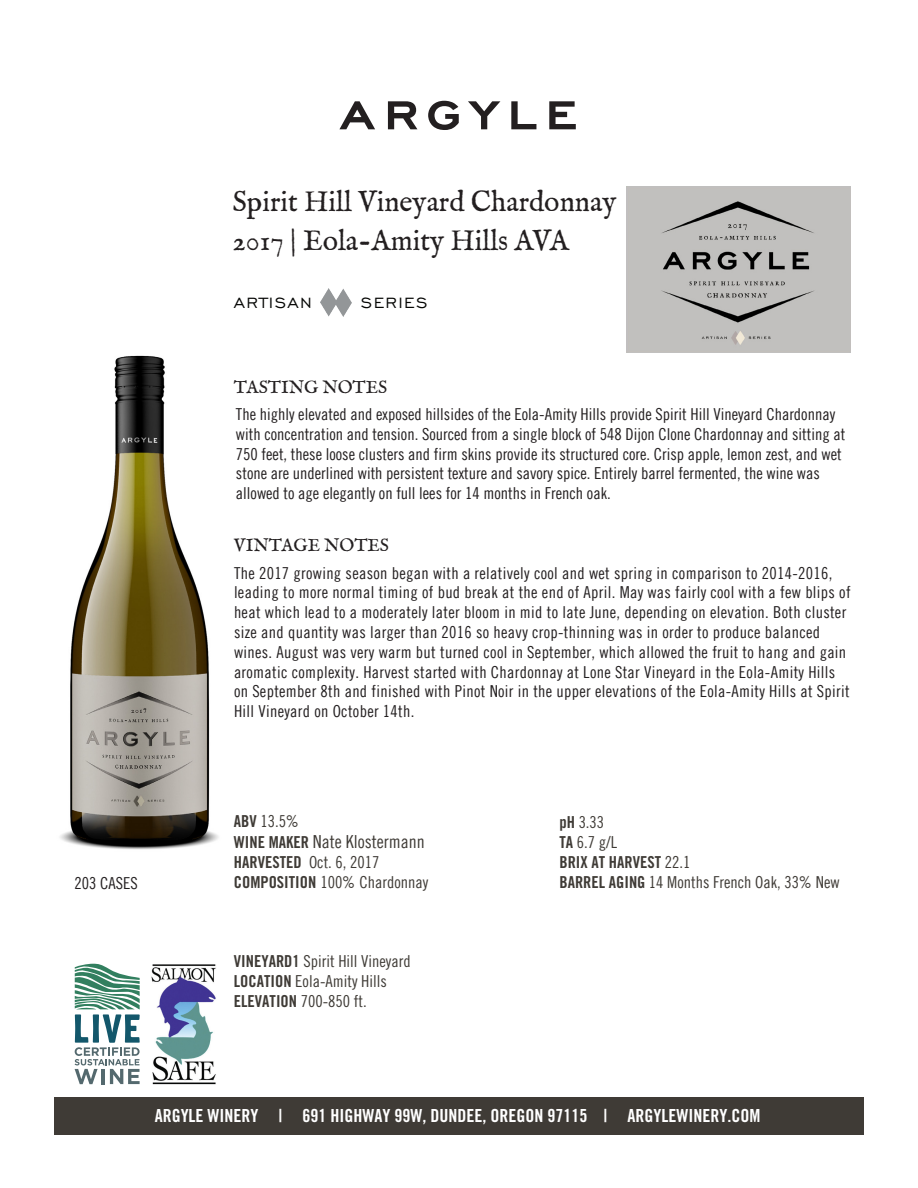
<style>
.page{position:relative;width:918px;height:1188px;background:#fff}
.page>*{position:absolute;margin:0;border:0;box-sizing:border-box;transform-origin:0 0}
.t1{font:29.25px/39.6px "IM FELL English Roman";color:#231f20}
.t2{font:19.05px "Engravers Gothic BT";letter-spacing:.075em;color:#050604}
.t3{font:18px "Trade Gothic Bold Cond Twenty";color:#fff}
.t4{font:18px "Trade Gothic Cond Eighteen";color:#3f3b36}
.t5{font:18px "IM FELL English Roman";color:#231f20}
.t6{font:18px "IM FELL English SC";color:#231f20}
.t7{font:16.5px/19.8px "Trade Gothic Cond Eighteen";letter-spacing:.02em;color:#231f20}
.t8{font:16.5px/19.8px "Trade Gothic Cond Eighteen";color:#231f20}
.t9{font:16.5px/19.8px "Trade Gothic Cond Eighteen";color:#3f3b36}
.t10{font:16.5px "Trade Gothic Bold Cond Twenty";color:#3f3b36}
.s1{font-family:"Trade Gothic Bold Cond Twenty"}
.s2{font-family:"Trade Gothic Bold Cond Twenty";font-size:16.5px}
.s3{font-family:"Trade Gothic Cond Eighteen"}
</style>
<div class="page">
<img style="left:627px;top:186px;width:223px;height:167px">
<img style="left:60px;top:355px;width:159px;height:495px">
<div style="left:54px;top:1097px;width:809px;height:38px;background:#3f3b36"></div>
<svg style="left:75px;top:964px;width:65px;height:120px"></svg>
<img style="left:151px;top:964px;width:65px;height:121px">
<svg style="left:339px;top:101px;width:36px;height:28px"></svg>
<svg style="left:388px;top:101px;width:29px;height:28px"></svg>
<svg style="left:428px;top:101px;width:31px;height:29px"></svg>
<svg style="left:468px;top:101px;width:32px;height:28px"></svg>
<svg style="left:511px;top:101px;width:25px;height:28px"></svg>
<svg style="left:549px;top:101px;width:27px;height:28px"></svg>
<img style="left:321px;top:289px;width:30px;height:27px">
<p class="t8" style="left:75px;top:873px;width:65px">203 CASES</p>
<h1 class="t1" style="left:232px;top:182px;width:386px">Spirit Hill Vineyard Chardonnay<br>2017 | Eola-Amity Hills AVA</h1>
<p class="t2" style="left:234px;top:292px;width:80px">ARTISAN</p>
<p class="t2" style="left:361px;top:292px;width:68px">SERIES</p>
<p class="t5" style="left:234px;top:377px;width:155px">TASTING NOTES</p>
<p class="t8" style="left:236px;top:404px;width:611px">The highly elevated and exposed hillsides of the Eola-Amity Hills provide Spirit Hill Vineyard Chardonnay with concentration and tension. Sourced from a single block of 548 Dijon Clone Chardonnay and sitting at 750 feet, these loose clusters and firm skins provide its structured core. Crisp apple, lemon zest, and wet stone are underlined with persistent texture and savory spice. Entirely barrel fermented, the wine was allowed to age elegantly on full lees for 14 months in French oak.</p>
<p class="t6" style="left:234px;top:535px;width:157px">VINTAGE NOTES</p>
<p class="t7" style="left:234px;top:563px;width:618px">The 2017 growing season began with a relatively cool and wet spring in comparison to 2014-2016, leading to more normal timing of bud break at the end of April. May was fairly cool with a few blips of heat which lead to a moderately later bloom in mid to late June, depending on elevation. Both cluster size and quantity was larger than 2016 so heavy crop-thinning was in order to produce balanced wines. August was very warm but turned cool in September, which allowed the fruit to hang and gain aromatic complexity. Harvest started with Chardonnay at Lone Star Vineyard in the Eola-Amity Hills on September 8th and finished with Pinot Noir in the upper elevations of the Eola-Amity Hills at Spirit Hill Vineyard on October 14th.</p>
<p class="t9" style="left:234px;top:811px;width:67px"><span class="s1">ABV</span> 13.5%</p>
<p class="t4" style="left:234px;top:831px;width:193px"><span class="s2">WINE MAKER</span> Nate Klostermann</p>
<p class="t9" style="left:234px;top:852px;width:196px"><span class="s1">HARVESTED</span> Oct. 6, 2017<br><span class="s1">COMPOSITION</span> 100% Chardonnay</p>
<p class="t9" style="left:234px;top:951px;width:178px"><span class="s1">VINEYARD1</span> Spirit Hill Vineyard<br><span class="s1">LOCATION</span> Eola-Amity Hills<br><span class="s1">ELEVATION</span> 700-850 ft.</p>
<p class="t9" style="left:559px;top:812px;width:59px"><span class="s1">pH</span> 3.33<br><span class="s1">TA</span> 6.7 g/L</p>
<p class="t10" style="left:559px;top:852px;width:133px">BRIX AT HARVEST <span class="s3">22.1</span></p>
<p class="t9" style="left:559px;top:872px;width:282px"><span class="s1">BARREL AGING</span> 14 Months French Oak, 33% New</p>
<p class="t3" style="left:155px;top:1105px;width:607px">ARGYLE WINERY | 691 HIGHWAY 99W, DUNDEE, OREGON 97115 | ARGYLEWINERY.COM</p>
</div>
